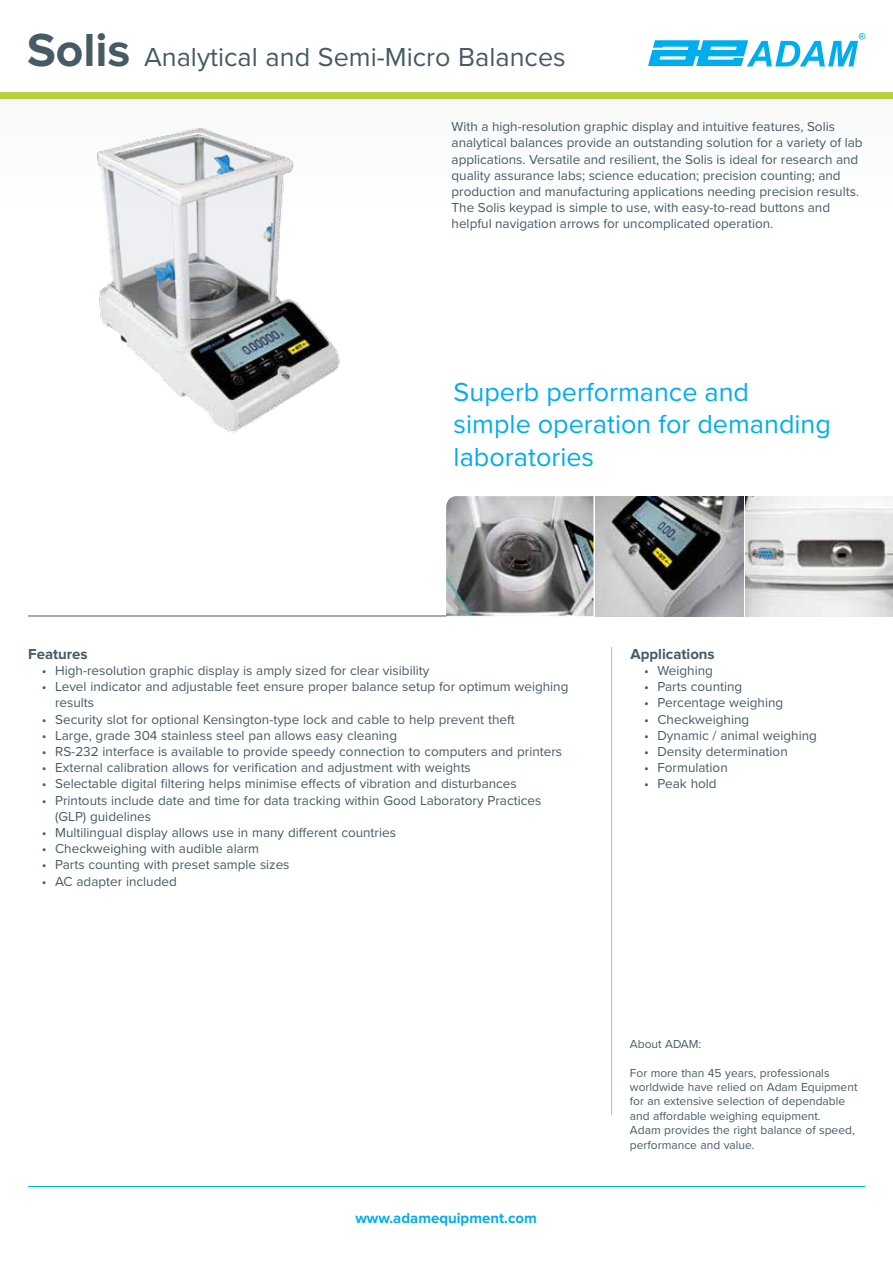
<style>
.page{position:relative;width:893px;height:1263px;background:#fff}
.page>*{position:absolute;margin:0;border:0;box-sizing:border-box;transform-origin:0 0}
.t1{font:27px/32.4px "Proxima Nova";color:#00aeef}
.t2{font:27px "Proxima Nova";color:#465b65}
.t3{font:700 15px "Proxima Nova";color:#00aeef}
.t4{font:700 15px "Proxima Nova";color:#465b65}
.t5{font:13.5px/16.2px "Proxima Nova";color:#465b65}
.t6{font:12px/14.4px "Proxima Nova";color:#465b65}
.s1{font-weight:700;font-size:48px}
</style>
<div class="page">
<div style="left:0;top:98px;width:893px;height:114px;background:#fbfbfb"></div>
<svg style="left:648px;top:33px;width:217px;height:33px"></svg>
<img style="left:97px;top:128px;width:243px;height:305px">
<div style="left:0;top:92px;width:893px;height:6px;background:#b2d33e"></div>
<hr style="left:28px;top:1186px;width:837px;height:1px;background:#00aeef">
<hr style="left:28px;top:616px;width:418px;height:1px;background:#465b65">
<hr style="left:611px;top:647px;width:1px;height:467px;background:#b1bfc7">
<img style="left:446px;top:496px;width:147px;height:120px">
<img style="left:596px;top:496px;width:147px;height:120px">
<img style="left:745px;top:496px;width:148px;height:120px">
<h1 class="t2" style="left:27px;top:37px;width:540px"><span class="s1">Solis</span> Analytical and Semi-Micro Balances</h1>
<p class="t5" style="left:452px;top:118px;width:413px">With a high-resolution graphic display and intuitive features, Solis analytical balances provide an outstanding solution for a variety of lab applications. Versatile and resilient, the Solis is ideal for research and quality assurance labs; science education; precision counting; and production and manufacturing applications needing precision results.<br>The Solis keypad is simple to use, with easy-to-read buttons and helpful navigation arrows for uncomplicated operation.</p>
<h1 class="t1" style="left:454px;top:374px;width:379px">Superb performance and simple operation for demanding laboratories</h1>
<p class="t4" style="left:28px;top:645px;width:61px">Features</p>
<p class="t5" style="left:42px;top:662px;width:389px">• High-resolution graphic display is amply sized for clear visibility</p>
<p class="t5" style="left:55px;top:678px;width:515px;text-indent:-14px">• Level indicator and adjustable feet ensure proper balance setup for optimum weighing results</p>
<p class="t5" style="left:42px;top:710px;width:475px">• Security slot for optional Kensington-type lock and cable to help prevent theft</p>
<p class="t5" style="left:42px;top:727px;width:357px">• Large, grade 304 stainless steel pan allows easy cleaning</p>
<p class="t5" style="left:42px;top:743px;width:522px">• RS-232 interface is available to provide speedy connection to computers and printers</p>
<p class="t5" style="left:42px;top:759px;width:431px">• External calibration allows for verification and adjustment with weights</p>
<p class="t5" style="left:42px;top:775px;width:477px">• Selectable digital filtering helps minimise effects of vibration and disturbances</p>
<p class="t5" style="left:55px;top:791px;width:488px;text-indent:-14px">• Printouts include date and time for data tracking within Good Laboratory Practices (GLP) guidelines</p>
<p class="t5" style="left:42px;top:824px;width:356px">• Multilingual display allows use in many different countries</p>
<p class="t5" style="left:42px;top:840px;width:219px">• Checkweighing with audible alarm</p>
<p class="t5" style="left:42px;top:856px;width:249px">• Parts counting with preset sample sizes</p>
<p class="t5" style="left:42px;top:872px;width:137px">• AC adapter included</p>
<p class="t3" style="left:355px;top:1209px;width:183px">www.adamequipment.com</p>
<p class="t4" style="left:630px;top:645px;width:86px">Applications</p>
<p class="t5" style="left:644px;top:662px;width:70px">• Weighing</p>
<p class="t5" style="left:644px;top:678px;width:100px">• Parts counting</p>
<p class="t5" style="left:644px;top:694px;width:141px">• Percentage weighing</p>
<p class="t5" style="left:644px;top:710px;width:107px">• Checkweighing</p>
<p class="t5" style="left:644px;top:727px;width:174px">• Dynamic / animal weighing</p>
<p class="t5" style="left:644px;top:743px;width:145px">• Density determination</p>
<p class="t5" style="left:644px;top:759px;width:85px">• Formulation</p>
<p class="t5" style="left:644px;top:775px;width:74px">• Peak hold</p>
<p class="t6" style="left:630px;top:1036px;width:73px">About ADAM:</p>
<p class="t6" style="left:630px;top:1065px;width:229px">For more than 45 years, professionals worldwide have relied on Adam Equipment for an extensive selection of dependable and affordable weighing equipment.<br>Adam provides the right balance of speed, performance and value.</p>
</div>
